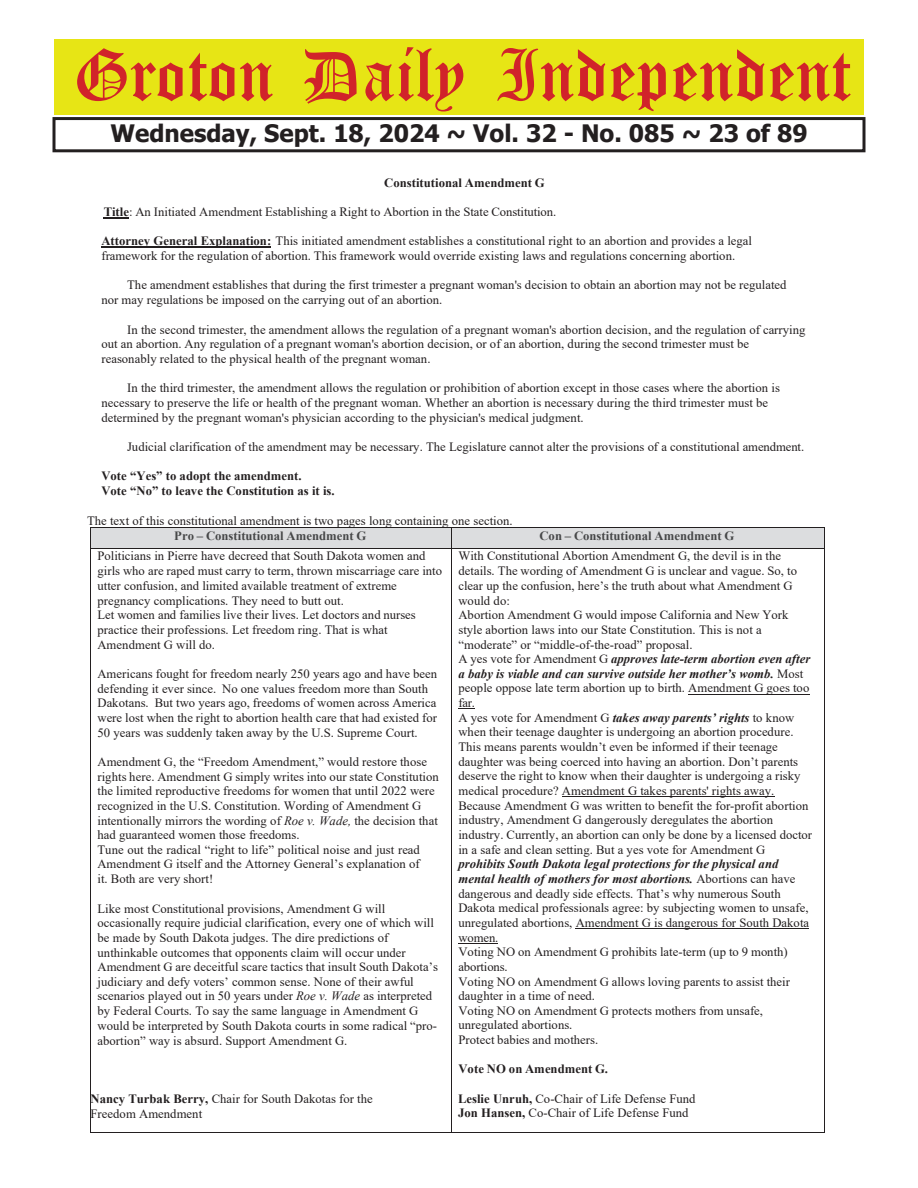
<style>
.page{position:relative;width:918px;height:1188px;background:#fff}
.page>*{position:absolute;margin:0;border:0;box-sizing:border-box;transform-origin:0 0}
.t1{font:54px "Old English Five";color:#d1232a}
.t2{font:700 24px "Tahoma";color:#231f20}
.t3{font:12.75px/14.7px "Times New Roman";color:#231f20}
.t4{font:700 12.75px/14.9px "Times New Roman";color:#231f20}
.t5{font:700 12.75px "Times New Roman";color:#464748}
.s1{font-weight:700}
.s2{font-style:italic}
.s3{font-weight:700;font-style:italic}
</style>
<div class="page">
<div style="left:52px;top:117px;width:814px;height:35px;border:3px solid #231f20"></div>
<div style="left:54px;top:40px;width:810px;height:75px;background:#e7e515"></div>
<hr style="left:104px;top:217px;width:25px;height:2px;background:#231f20">
<hr style="left:101px;top:247px;width:170px;height:1px;background:#231f20">
<div style="left:91px;top:528px;width:360px;height:20px;background:#dcdddf"></div>
<div style="left:452px;top:528px;width:372px;height:20px;background:#dcdddf"></div>
<hr style="left:90px;top:527px;width:361px;height:1px;background:#231f20">
<hr style="left:452px;top:527px;width:372px;height:1px;background:#231f20">
<hr style="left:688px;top:694px;width:121px;height:1px;background:#231f20">
<svg style="left:458px;top:708px;width:17px;height:1px"></svg>
<hr style="left:562px;top:796px;width:212px;height:1px;background:#231f20">
<hr style="left:576px;top:928px;width:233px;height:1px;background:#231f20">
<hr style="left:458px;top:943px;width:40px;height:1px;background:#231f20">
<svg style="left:90px;top:528px;width:1px;height:20px"></svg>
<hr style="left:90px;top:548px;width:361px;height:1px;background:#231f20">
<svg style="left:451px;top:527px;width:1px;height:22px"></svg>
<hr style="left:452px;top:548px;width:372px;height:1px;background:#231f20">
<svg style="left:824px;top:527px;width:1px;height:22px"></svg>
<hr style="left:90px;top:549px;width:1px;height:583px;background:#231f20">
<hr style="left:90px;top:1132px;width:361px;height:1px;background:#231f20">
<hr style="left:451px;top:549px;width:1px;height:583px;background:#231f20">
<hr style="left:452px;top:1132px;width:372px;height:1px;background:#231f20">
<hr style="left:824px;top:549px;width:1px;height:583px;background:#231f20">
<h1 class="t1" style="left:73px;top:50px;width:779px">Groton Daily Independent</h1>
<h2 class="t2" style="left:110px;top:116px;width:699px">Wednesday, Sept. 18, 2024 ~ Vol. 32 - No. 085 ~ 23 of 89</h2>
<p class="t4" style="left:384px;top:175px;width:162px">Constitutional Amendment G</p>
<p class="t3" style="left:104px;top:204px;width:454px"><span class="s1">Title</span>: An Initiated Amendment Establishing a Right to Abortion in the State Constitution.</p>
<p class="t3" style="left:101px;top:233px;width:652px"><span class="s1">Attorney General Explanation:</span> This initiated amendment establishes a constitutional right to an abortion and provides a legal framework for the regulation of abortion. This framework would override existing laws and regulations concerning abortion.</p>
<p class="t3" style="left:101px;top:277px;width:687px;text-indent:26px">The amendment establishes that during the first trimester a pregnant woman's decision to obtain an abortion may not be regulated nor may regulations be imposed on the carrying out of an abortion.</p>
<p class="t3" style="left:101px;top:322px;width:706px;text-indent:26px">In the second trimester, the amendment allows the regulation of a pregnant woman's abortion decision, and the regulation of carrying out an abortion. Any regulation of a pregnant woman's abortion decision, or of an abortion, during the second trimester must be reasonably related to the physical health of the pregnant woman.</p>
<p class="t3" style="left:101px;top:380px;width:680px;text-indent:26px">In the third trimester, the amendment allows the regulation or prohibition of abortion except in those cases where the abortion is necessary to preserve the life or health of the pregnant woman. Whether an abortion is necessary during the third trimester must be determined by the pregnant woman's physician according to the physician's medical judgment.</p>
<p class="t3" style="left:127px;top:439px;width:679px">Judicial clarification of the amendment may be necessary. The Legislature cannot alter the provisions of a constitutional amendment.</p>
<p class="t4" style="left:101px;top:468px;width:235px">Vote “Yes” to adopt the amendment.<br>Vote “No” to leave the Constitution as it is.</p>
<p class="t3" style="left:87px;top:513px;width:427px">The text of this constitutional amendment is two pages long containing one section.</p>
<p class="t5" style="left:174px;top:526px;width:194px">Pro – Constitutional Amendment G</p>
<p class="t5" style="left:539px;top:526px;width:197px">Con – Constitutional Amendment G</p>
<p class="t3" style="left:97px;top:548px;width:346px">Politicians in Pierre have decreed that South Dakota women and girls who are raped must carry to term, thrown miscarriage care into utter confusion, and limited available treatment of extreme pregnancy complications. They need to butt out.<br>Let women and families live their lives. Let doctors and nurses practice their professions. Let freedom ring. That is what Amendment G will do.</p>
<p class="t3" style="left:97px;top:666px;width:341px">Americans fought for freedom nearly 250 years ago and have been defending it ever since. No one values freedom more than South Dakotans. But two years ago, freedoms of women across America were lost when the right to abortion health care that had existed for 50 years was suddenly taken away by the U.S. Supreme Court.</p>
<p class="t3" style="left:97px;top:754px;width:343px">Amendment G, the “Freedom Amendment,” would restore those rights here. Amendment G simply writes into our state Constitution the limited reproductive freedoms for women that until 2022 were recognized in the U.S. Constitution. Wording of Amendment G intentionally mirrors the wording of <span class="s2">Roe v. Wade,</span> the decision that had guaranteed women those freedoms.<br>Tune out the radical “right to life” political noise and just read Amendment G itself and the Attorney General’s explanation of<br>it. Both are very short!</p>
<p class="t3" style="left:97px;top:901px;width:342px">Like most Constitutional provisions, Amendment G will occasionally require judicial clarification, every one of which will be made by South Dakota judges. The dire predictions of unthinkable outcomes that opponents claim will occur under Amendment G are deceitful scare tactics that insult South Dakota’s judiciary and defy voters’ common sense. None of their awful scenarios played out in 50 years under <span class="s2">Roe v. Wade</span> as interpreted by Federal Courts. To say the same language in Amendment G would be interpreted by South Dakota courts in some radical “pro&shy;abortion” way is absurd. Support Amendment G.</p>
<p class="t3" style="left:458px;top:548px;width:355px">With Constitutional Abortion Amendment G, the devil is in the details. The wording of Amendment G is unclear and vague. So, to clear up the confusion, here’s the truth about what Amendment G would do:<br>Abortion Amendment G would impose California and New York style abortion laws into our State Constitution. This is not a “moderate” or “middle-of-the-road” proposal.<br>A yes vote for Amendment G <span class="s3">approves late-term abortion even after a baby is viable and can survive outside her mother’s womb.</span> Most people oppose late term abortion up to birth. Amendment G goes too far.<br>A yes vote for Amendment G <span class="s3">takes away parents’ rights</span> to know when their teenage daughter is undergoing an abortion procedure.<br>This means parents wouldn’t even be informed if their teenage daughter was being coerced into having an abortion. Don’t parents deserve the right to know when their daughter is undergoing a risky medical procedure? Amendment G takes parents' rights away.<br>Because Amendment G was written to benefit the for-profit abortion industry, Amendment G dangerously deregulates the abortion industry. Currently, an abortion can only be done by a licensed doctor in a safe and clean setting. But a yes vote for Amendment G</p>
<p class="t3" style="left:458px;top:856px;width:352px"><span class="s3">prohibits South Dakota legal protections for the physical and mental health of mothers for most abortions.</span> Abortions can have dangerous and deadly side effects. That’s why numerous South Dakota medical professionals agree: by subjecting women to unsafe, unregulated abortions, Amendment G is dangerous for South Dakota women.<br>Voting NO on Amendment G prohibits late-term (up to 9 month) abortions.<br>Voting NO on Amendment G allows loving parents to assist their daughter in a time of need.<br>Voting NO on Amendment G protects mothers from unsafe, unregulated abortions.<br>Protect babies and mothers.</p>
<p class="t4" style="left:458px;top:1061px;width:151px">Vote NO on Amendment G.</p>
<p class="t3" style="left:458px;top:1091px;width:239px"><span class="s1">Leslie Unruh,</span> Co-Chair of Life Defense Fund<br><span class="s1">Jon Hansen,</span> Co-Chair of Life Defense Fund</p>
<p class="t3" style="left:91px;top:1091px;width:284px"><span class="s1">Nancy Turbak Berry,</span> Chair for South Dakotas for the<br>Freedom Amendment</p>
</div>
